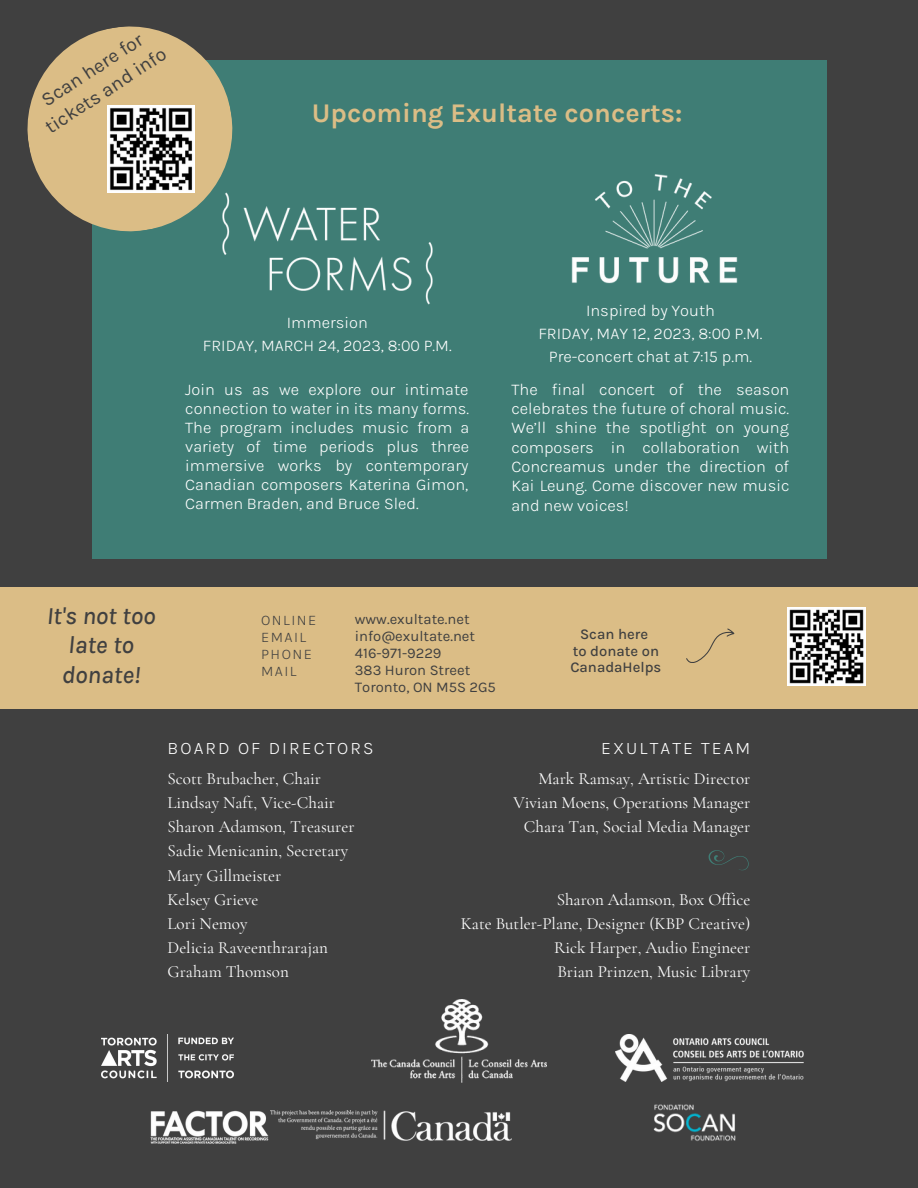
<style>
.page{position:relative;width:918px;height:1188px;background:#404040}
.page>*{position:absolute;margin:0;border:0;box-sizing:border-box;transform-origin:0 0}
.t1{font:700 27px "Karla";color:#dbbd86}
.t2{font:italic 500 24.75px/29.2px "Karla";color:#404040;text-align:center}
.t3{font:19.5px/24.8px "Karla";color:#404040;text-align:center}
.t4{font:300 17.85px "Karla";letter-spacing:.12em;color:#fff}
.t5{font:17.1px/24.2px "Cormorant Garamond";color:#fff;text-align:right}
.t6{font:300 16.5px/19.4px "Karla";color:#fff;text-align:center}
.t7{font:14.85px/16.8px "Karla";color:#404040}
.t8{font:500 14.85px/16.8px "Karla";color:#404040;text-align:center}
.t9{font:300 14.85px/16.8px "Karla";letter-spacing:.1em;color:#404040}
</style>
<div class="page">
<img style="left:101px;top:1034px;width:133px;height:48px">
<img style="left:372px;top:1000px;width:174px;height:82px">
<img style="left:616px;top:1034px;width:188px;height:48px">
<img style="left:150px;top:1110px;width:125px;height:34px">
<img style="left:270px;top:1111px;width:241px;height:30px">
<img style="left:653px;top:1104px;width:83px;height:37px">
<svg style="left:709px;top:850px;width:40px;height:20px"></svg>
<div style="left:92px;top:60px;width:734px;height:499px;background:#3f7d75"></div>
<div style="left:0;top:588px;width:918px;height:121px;background:#dbbd86"></div>
<svg style="left:686px;top:628px;width:48px;height:35px"></svg>
<img style="left:788px;top:608px;width:77px;height:78px">
<img style="left:571px;top:174px;width:167px;height:110px">
<img style="left:222px;top:206px;width:211px;height:99px">
<svg style="left:27px;top:26px;width:220px;height:220px;fill:#dbbd86"></svg>
<img style="left:108px;top:106px;width:86px;height:86px">
<p class="t3" style="left:27px;top:97px;width:142px;rotate:-33deg">Scan here for tickets and info</p>
<h1 class="t1" style="left:312px;top:97px;width:372px">Upcoming Exultate concerts:</h1>
<p class="t6" style="left:203px;top:312px;width:250px;line-height:22.5px">Immersion<br>FRIDAY, MARCH 24, 2023, 8:00 P.M.</p>
<p class="t6" style="left:185px;top:380px;width:285px;text-align:justify">Join us as we explore our intimate connection to water in its many forms.<br>The program includes music from a variety of time periods plus three immersive works by contemporary Canadian composers Katerina Gimon, Carmen Braden, and Bruce Sled.</p>
<p class="t6" style="left:538px;top:300px;width:226px;line-height:22.8px">Inspired by Youth<br>FRIDAY, MAY 12, 2023, 8:00 P.M.<br>Pre-concert chat at 7:15 p.m.</p>
<p class="t6" style="left:511px;top:379px;width:280px;text-align:justify">The final concert of the season celebrates the future of choral music.<br>We’ll shine the spotlight on young composers in collaboration with Concreamus under the direction of Kai Leung. Come discover new music and new voices!</p>
<h2 class="t2" style="left:47px;top:601px;width:110px">It's not too late to donate!</h2>
<p class="t9" style="left:261px;top:612px;width:57px">ONLINE<br>EMAIL<br>PHONE<br>MAIL</p>
<p class="t7" style="left:355px;top:611px;width:143px">www.exultate.net info@exultate.net<br>416-971-9229<br>383 Huron Street<br>Toronto, ON M5S 2G5</p>
<p class="t8" style="left:570px;top:625px;width:92px">Scan here<br>to donate on<br>CanadaHelps</p>
<p class="t4" style="left:168px;top:737px;width:208px">BOARD OF DIRECTORS</p>
<p class="t5" style="left:168px;top:767px;width:189px;text-align:left">Scott Brubacher, Chair<br>Lindsay Naft, Vice-Chair<br>Sharon Adamson, Treasurer<br>Sadie Menicanin, Secretary<br>Mary Gillmeister<br>Kelsey Grieve<br>Lori Nemoy<br>Delicia Raveenthrarajan<br>Graham Thomson</p>
<p class="t4" style="left:601px;top:737px;width:151px">EXULTATE TEAM</p>
<p class="t5" style="left:514px;top:767px;width:238px">Mark Ramsay, Artistic Director<br>Vivian Moens, Operations Manager<br>Chara Tan, Social Media Manager</p>
<p class="t5" style="left:461px;top:887px;width:291px">Sharon Adamson, Box Office<br>Kate Butler-Plane, Designer (KBP Creative)<br>Rick Harper, Audio Engineer<br>Brian Prinzen, Music Library</p>
</div>
